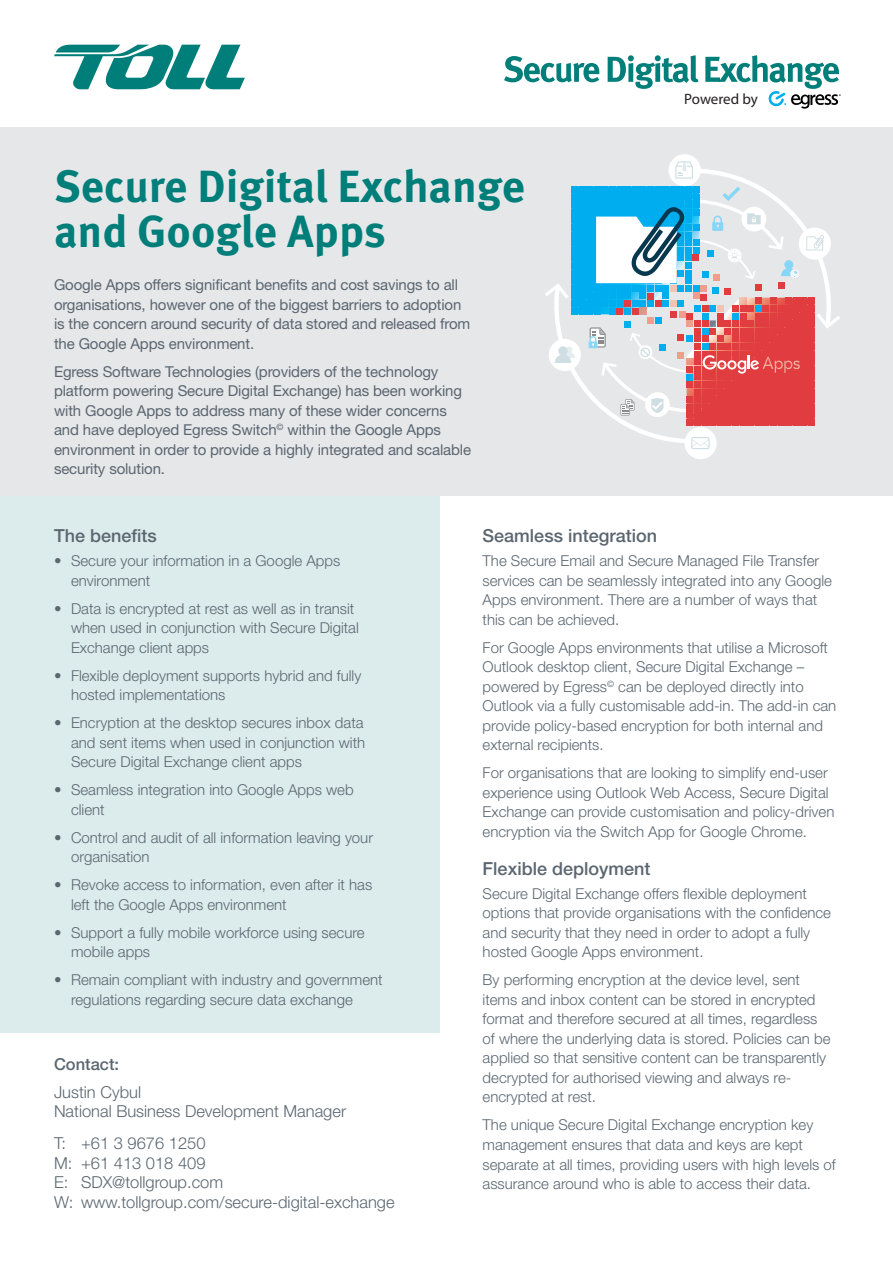
<style>
.page{position:relative;width:893px;height:1263px;background:#fff}
.page>*{position:absolute;margin:0;border:0;box-sizing:border-box;transform-origin:0 0}
.t1{font:700 45px/45px "Meta OT";color:#007e7a}
.t2{font:500 18px "Helvetica Neue LT Std";color:#5b6670}
.t3{font:300 16.5px/19.5px "Helvetica Neue LT Std";color:#5b6670}
.t4{font:500 16.5px "Helvetica Neue LT Std";color:#5b6670}
.t5{font:300 15px/19.5px "Helvetica Neue LT Std";color:#5b6670}
.t6{font:15px/19.5px "Helvetica Neue LT Std";letter-spacing:-.01em;color:#5b6670}
.t7{font:15px "Myriad Pro";letter-spacing:-.005em;color:#231f20}
</style>
<div class="page">
<div style="left:0;top:486px;width:439px;height:546px;background:#dcecec"></div>
<div style="left:0;top:128px;width:893px;height:368px;background:#e6e7e9"></div>
<svg style="left:54px;top:45px;width:191px;height:45px"></svg>
<svg style="left:504px;top:55px;width:337px;height:54px"></svg>
<svg style="left:545px;top:154px;width:295px;height:305px"></svg>
<h1 class="t1" style="left:54px;top:164px;width:473px">Secure Digital Exchange and Google Apps</h1>
<p class="t6" style="left:54px;top:275px;width:418px">Google Apps offers significant benefits and cost savings to all organisations, however one of the biggest barriers to adoption is the concern around security of data stored and released from the Google Apps environment.</p>
<p class="t6" style="left:54px;top:361px;width:419px">Egress Software Technologies (providers of the technology platform powering Secure Digital Exchange) has been working with Google Apps to address many of these wider concerns and have deployed Egress Switch<sup>©</sup> within the Google Apps environment in order to provide a highly integrated and scalable security solution.</p>
<p class="t7" style="left:684px;top:89px;width:75px">Powered by</p>
<p class="t2" style="left:54px;top:525px;width:104px">The benefits</p>
<p class="t5" style="left:71px;top:551px;width:271px;text-indent:-17px">• Secure your information in a Google Apps environment</p>
<p class="t5" style="left:71px;top:598px;width:289px;text-indent:-17px">• Data is encrypted at rest as well as in transit when used in conjunction with Secure Digital<br>Exchange client apps</p>
<p class="t5" style="left:71px;top:665px;width:292px;text-indent:-17px">• Flexible deployment supports hybrid and fully hosted implementations</p>
<p class="t5" style="left:71px;top:713px;width:296px;text-align:justify;text-indent:-17px">• Encryption at the desktop secures inbox data and sent items when used in conjunction with Secure Digital Exchange client apps</p>
<p class="t5" style="left:71px;top:780px;width:284px;text-indent:-17px">• Seamless integration into Google Apps web client</p>
<p class="t5" style="left:71px;top:827px;width:304px;text-indent:-17px">• Control and audit of all information leaving your organisation</p>
<p class="t5" style="left:71px;top:875px;width:303px;text-indent:-17px">• Revoke access to information, even after it has left the Google Apps environment</p>
<p class="t5" style="left:71px;top:922px;width:295px;text-indent:-17px">• Support a fully mobile workforce using secure mobile apps</p>
<p class="t5" style="left:71px;top:970px;width:313px;text-indent:-17px">• Remain compliant with industry and government regulations regarding secure data exchange</p>
<p class="t4" style="left:54px;top:1054px;width:67px">Contact:</p>
<p class="t3" style="left:54px;top:1081px;width:294px">Justin Cybul<br>National Business Development Manager</p>
<p class="t3" style="left:54px;top:1133px;width:342px">T: +61 3 9676 1250<br>M: +61 413 018 409<br>E: SDX@tollgroup.com<br>W: www.tollgroup.com/secure-digital-exchange</p>
<p class="t2" style="left:483px;top:525px;width:176px">Seamless integration</p>
<p class="t5" style="left:483px;top:551px;width:351px">The Secure Email and Secure Managed File Transfer services can be seamlessly integrated into any Google Apps environment. There are a number of ways that this can be achieved.</p>
<p class="t5" style="left:483px;top:637px;width:355px">For Google Apps environments that utilise a Microsoft Outlook desktop client, Secure Digital Exchange – powered by Egress<sup>©</sup> can be deployed directly into Outlook via a fully customisable add-in. The add-in can provide policy-based encryption for both internal and external recipients.</p>
<p class="t5" style="left:483px;top:763px;width:353px">For organisations that are looking to simplify end-user experience using Outlook Web Access, Secure Digital Exchange can provide customisation and policy-driven encryption via the Switch App for Google Chrome.</p>
<p class="t2" style="left:483px;top:858px;width:169px">Flexible deployment</p>
<p class="t5" style="left:483px;top:883px;width:350px">Secure Digital Exchange offers flexible deployment options that provide organisations with the confidence and security that they need in order to adopt a fully hosted Google Apps environment.</p>
<p class="t5" style="left:483px;top:970px;width:349px">By performing encryption at the device level, sent items and inbox content can be stored in encrypted format and therefore secured at all times, regardless of where the underlying data is stored. Policies can be applied so that sensitive content can be transparently decrypted for authorised viewing and always re&shy;encrypted at rest.</p>
<p class="t5" style="left:483px;top:1115px;width:355px">The unique Secure Digital Exchange encryption key management ensures that data and keys are kept separate at all times, providing users with high levels of assurance around who is able to access their data.</p>
</div>
